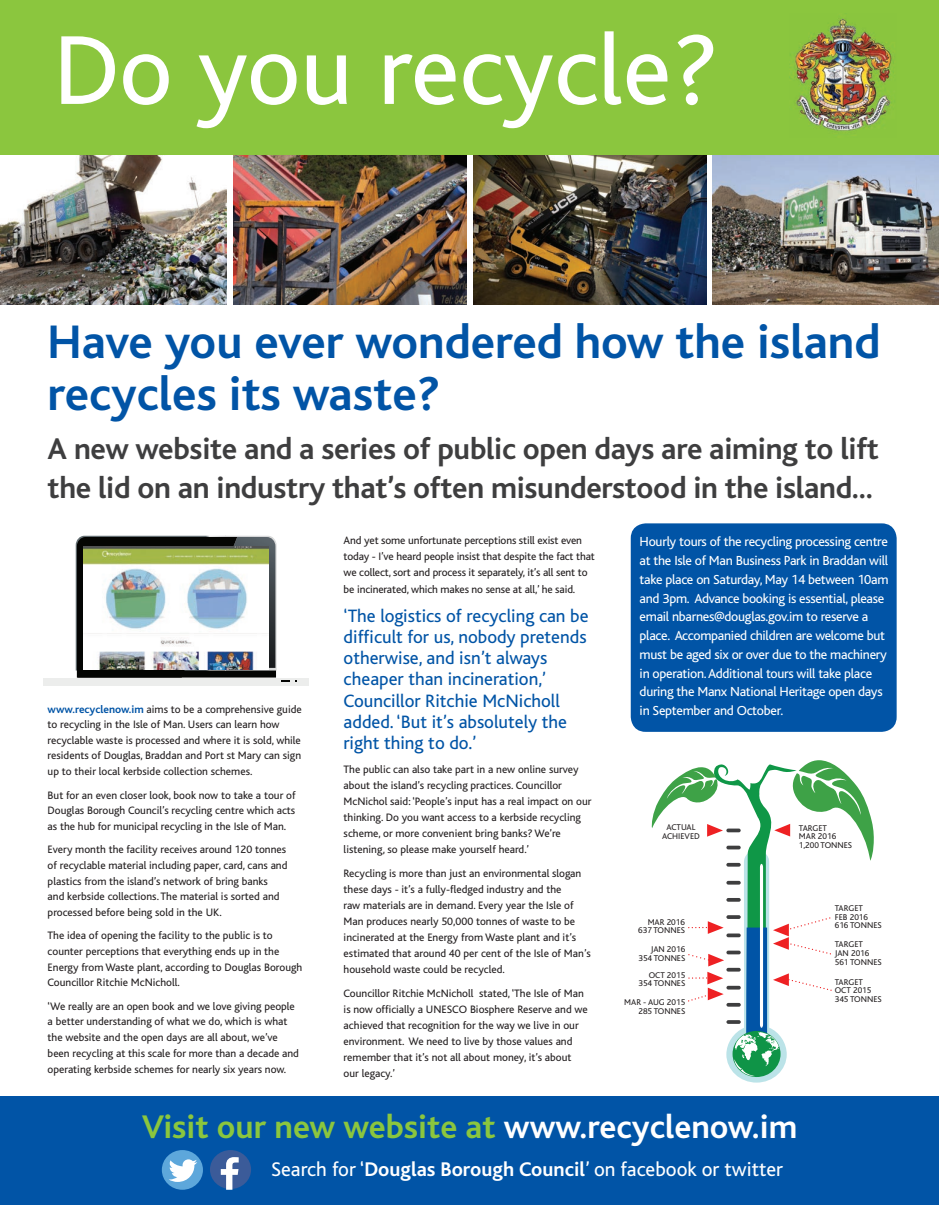
<style>
.page{position:relative;width:939px;height:1205px;background:#fff}
.page>*{position:absolute;margin:0;border:0;box-sizing:border-box;transform-origin:0 0}
.t1{font:102.5px "Bliss";color:#fff}
.t2{font:700 49.25px/51.2px "Bliss";color:#0154a6}
.t3{font:700 34.38px "Bliss";color:#8bc63e}
.t4{font:700 31.25px/38.8px "Bliss";letter-spacing:-.01em;color:#3e3e3f}
.t5{font:20.75px "Bliss";color:#fff}
.t6{font:18.75px/21.2px "Bliss";color:#0154a6}
.t7{font:13.75px/18.8px "Bliss";letter-spacing:-.02em;color:#fff}
.t8{font:11.25px/16px "Bliss";color:#231f20}
.t9{font:8.75px/8.8px "Bliss";color:#231f20;text-align:right}
.s1{font-weight:700;color:#0154a6}
.s2{color:#fff}
.s3{font-weight:700}
</style>
<div class="page">
<div style="left:0;top:0;width:939px;height:152px;background:#8bc63e"></div>
<img style="left:794px;top:18px;width:100px;height:113px">
<img style="left:0;top:155px;width:226px;height:150px">
<img style="left:233px;top:155px;width:234px;height:150px">
<img style="left:473px;top:155px;width:234px;height:150px">
<img style="left:713px;top:155px;width:226px;height:150px">
<div style="left:0;top:1097px;width:939px;height:108px;background:#0154a6"></div>
<div style="left:631px;top:523px;width:266px;height:209px;background:#0154a6;border-radius:15px"></div>
<div style="left:43px;top:678px;width:266px;height:7px;background:#ecedec"></div>
<svg style="left:76px;top:536px;width:221px;height:146px"></svg>
<img style="left:84px;top:546px;width:184px;height:123px">
<div style="left:162px;top:1150px;width:41px;height:40px;background:#5da7db;border-radius:50%"></div>
<svg style="left:169px;top:1159px;width:28px;height:23px"></svg>
<div style="left:210px;top:1150px;width:41px;height:39px;background:#3b5b99;border-radius:50%"></div>
<svg style="left:221px;top:1157px;width:18px;height:33px"></svg>
<svg style="left:651px;top:760px;width:223px;height:322px"></svg>
<div style="left:0;top:148px;width:939px;height:7px;background:#8bc63e"></div>
<h1 class="t1" style="left:53px;top:16px;width:667px">Do you recycle?</h1>
<h2 class="t2" style="left:48px;top:318px;width:834px">Have you ever wondered how the island recycles its waste?</h2>
<h3 class="t4" style="left:48px;top:430px;width:833px">A new website and a series of public open days are aiming to lift the lid on an industry that’s often misunderstood in the island...</h3>
<p class="t8" style="left:48px;top:701px;width:256px;line-height:15.6px"><span class="s1">www.recyclenow.im</span> aims to be a comprehensive guide to recycling in the Isle of Man. Users can learn how recyclable waste is processed and where it is sold, while residents of Douglas, Braddan and Port st Mary can sign up to their local kerbside collection schemes.</p>
<p class="t8" style="left:48px;top:787px;width:249px;line-height:15.6px;text-align:justify">But for an even closer look, book now to take a tour of Douglas Borough Council’s recycling centre which acts as the hub for municipal recycling in the Isle of Man.</p>
<p class="t8" style="left:48px;top:842px;width:241px;line-height:15.6px">Every month the facility receives around 120 tonnes of recyclable material including paper, card, cans and plastics from the island’s network of bring banks and kerbside collections. The material is sorted and processed before being sold in the UK.</p>
<p class="t8" style="left:48px;top:928px;width:256px;line-height:15.6px">The idea of opening the facility to the public is to counter perceptions that everything ends up in the Energy from Waste plant, according to Douglas Borough Councillor Ritchie McNicholl.</p>
<p class="t8" style="left:48px;top:998px;width:253px">‘We really are an open book and we love giving people a better understanding of what we do, which is what the website and the open days are all about, we’ve been recycling at this scale for more than a decade and operating kerbside schemes for nearly six years now.</p>
<p class="t8" style="left:344px;top:533px;width:253px">And yet some unfortunate perceptions still exist even today - I’ve heard people insist that despite the fact that we collect, sort and process it separately, it’s all sent to be incinerated, which makes no sense at all,’ he said.</p>
<h3 class="t6" style="left:344px;top:605px;width:246px">‘The logistics of recycling can be difficult for us, nobody pretends otherwise, and isn’t always cheaper than incineration,’<br>Councillor Ritchie McNicholl added. ‘But it’s absolutely the right thing to do.’</h3>
<p class="t8" style="left:344px;top:761px;width:249px">The public can also take part in a new online survey about the island’s recycling practices. Councillor McNichol said: ‘People’s input has a real impact on our thinking. Do you want access to a kerbside recycling scheme, or more convenient bring banks? We’re listening, so please make yourself heard.’</p>
<p class="t8" style="left:344px;top:865px;width:249px">Recycling is more than just an environmental slogan these days - it’s a fully-fledged industry and the<br>raw materials are in demand. Every year the Isle of Man produces nearly 50,000 tonnes of waste to be incinerated at the Energy from Waste plant and it’s estimated that around 40 per cent of the Isle of Man’s household waste could be recycled.</p>
<p class="t8" style="left:344px;top:985px;width:246px">Councillor Ritchie McNicholl stated, ‘The Isle of Man is now officially a UNESCO Biosphere Reserve and we achieved that recognition for the way we live in our environment. We need to live by those values and remember that it’s not all about money, it’s about our legacy.’</p>
<p class="t7" style="left:640px;top:533px;width:250px">Hourly tours of the recycling processing centre at the Isle of Man Business Park in Braddan will take place on Saturday, May 14 between 10am and 3pm. Advance booking is essential, please email nbarnes@douglas.gov.im to reserve a place. Accompanied children are welcome but must be aged six or over due to the machinery in operation. Additional tours will take place during the Manx National Heritage open days in September and October.</p>
<p class="t9" style="left:662px;top:823px;width:39px;text-align:center">ACTUAL<br>ACHIEVED</p>
<p class="t9" style="left:638px;top:917px;width:48px">MAR 2016<br>637 TONNES</p>
<p class="t9" style="left:638px;top:945px;width:48px">JAN 2016<br>354 TONNES</p>
<p class="t9" style="left:638px;top:970px;width:48px">OCT 2015<br>354 TONNES</p>
<p class="t9" style="left:624px;top:998px;width:63px">MAR - AUG 2015<br>285 TONNES</p>
<p class="t9" style="left:799px;top:823px;width:55px;text-align:left">TARGET<br>MAR 2016<br>1,200 TONNES</p>
<p class="t9" style="left:835px;top:904px;width:48px;text-align:left">TARGET<br>FEB 2016<br>616 TONNES</p>
<p class="t9" style="left:835px;top:940px;width:48px;text-align:left">TARGET<br>JAN 2016<br>561 TONNES</p>
<p class="t9" style="left:835px;top:977px;width:48px;text-align:left">TARGET<br>OCT 2015<br>345 TONNES</p>
<h3 class="t3" style="left:142px;top:1109px;width:657px">Visit our new website at <span class="s2">www.recyclenow.im</span></h3>
<h3 class="t5" style="left:271px;top:1158px;width:514px">Search for ‘<span class="s3">Douglas Borough Council</span>’ on facebook or twitter</h3>
</div>
